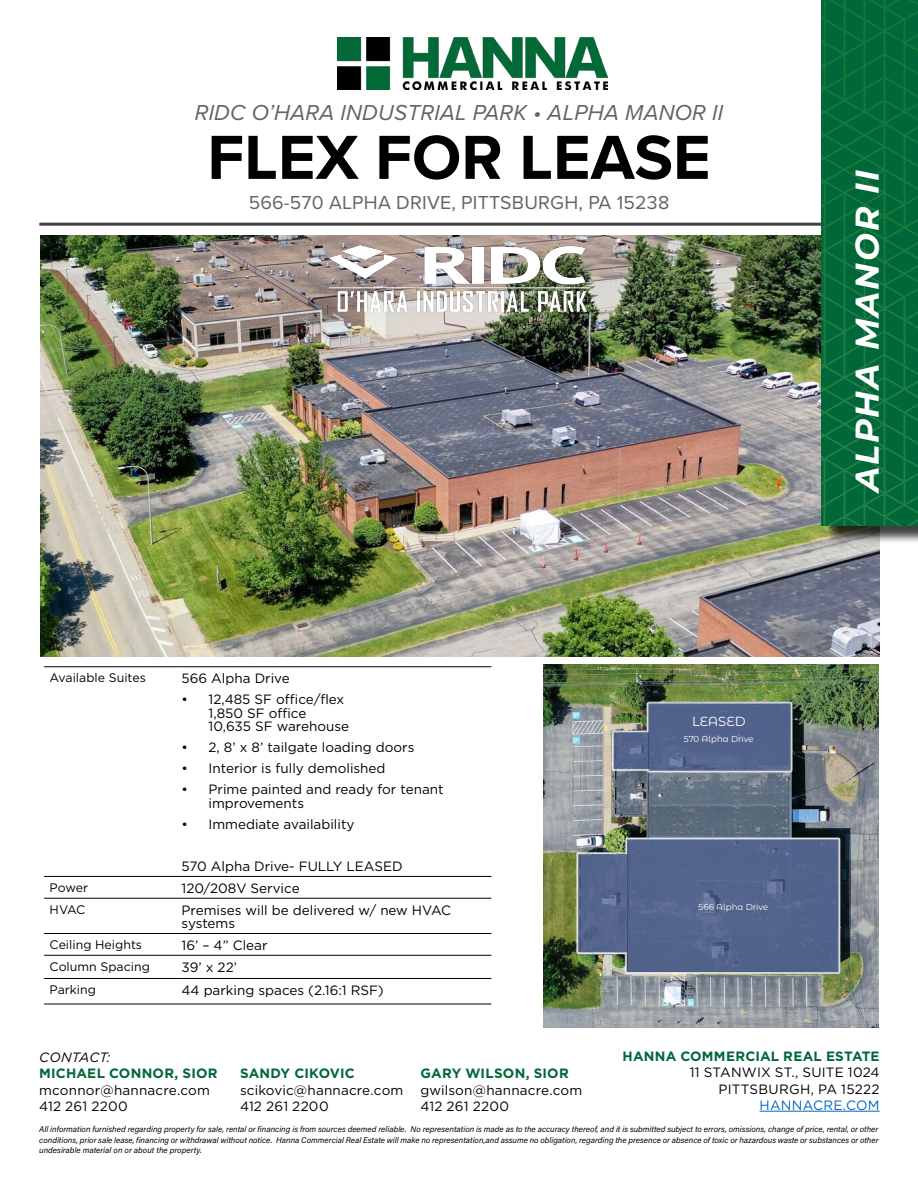
<style>
.page{position:relative;width:918px;height:1188px;background:#fff}
.page>*{position:absolute;margin:0;border:0;box-sizing:border-box;transform-origin:0 0}
.t1{font:700 64.5px "Proxima Nova";color:#000}
.t2{font:italic 700 33px "Montserrat";letter-spacing:.055em;color:#fff}
.t3{font:italic 22.5px "Proxima Nova";letter-spacing:.01em;color:#61646a}
.t4{font:19.5px "Proxima Nova";letter-spacing:.01em;color:#61646a}
.t5{font:13.5px/16.2px "Gotham";color:#000}
.t6{font:700 13.5px "Gotham";letter-spacing:.015em;color:#006838}
.t7{font:13.5px "Gotham";letter-spacing:.015em;color:#0563c1}
.t8{font:italic 13.5px "Gotham";letter-spacing:.015em;color:#000}
.t9{font:13.2px "Montserrat Alternates";color:#fff}
.t10{font:12.3px "Gotham";color:#000}
.t11{font:8.7px "Montserrat Alternates";color:#fff}
.t12{font:italic 8.25px/10.5px "Acumin Pro";color:#000;text-align:justify}
</style>
<div class="page">
<hr style="left:760px;top:1111px;width:120px;height:1px;background:#0563c1">
<hr style="left:39px;top:223px;width:840px;height:3px;background:#414042">
<img style="left:337px;top:37px;width:270px;height:53px">
<img style="left:40px;top:235px;width:840px;height:422px">
<img style="left:329px;top:246px;width:261px;height:69px">
<div style="left:824px;top:2px;width:94px;height:543px;background:#000;opacity:.75"></div>
<svg style="left:822px;top:0;width:96px;height:526px;background:#036a39"></svg>
<hr style="left:44px;top:666px;width:132px;height:1px;background:#000">
<hr style="left:176px;top:666px;width:315px;height:1px;background:#000">
<hr style="left:44px;top:876px;width:132px;height:1px;background:#000">
<hr style="left:176px;top:876px;width:315px;height:1px;background:#000">
<hr style="left:44px;top:898px;width:132px;height:1px;background:#000">
<hr style="left:176px;top:898px;width:315px;height:1px;background:#000">
<hr style="left:44px;top:933px;width:132px;height:1px;background:#000">
<hr style="left:176px;top:933px;width:315px;height:1px;background:#000">
<hr style="left:44px;top:955px;width:132px;height:1px;background:#000">
<hr style="left:176px;top:955px;width:315px;height:1px;background:#000">
<hr style="left:44px;top:978px;width:132px;height:1px;background:#000">
<hr style="left:176px;top:978px;width:315px;height:1px;background:#000">
<hr style="left:44px;top:1004px;width:132px;height:1px;background:#000">
<hr style="left:176px;top:1004px;width:315px;height:1px;background:#000">
<img style="left:543px;top:665px;width:336px;height:362px">
<h3 class="t3" style="left:195px;top:96px;width:530px">RIDC O’HARA INDUSTRIAL PARK • ALPHA MANOR II</h3>
<h1 class="t1" style="left:207px;top:109px;width:505px">FLEX FOR LEASE</h1>
<h3 class="t4" style="left:249px;top:188px;width:422px">566-570 ALPHA DRIVE, PITTSBURGH, PA 15238</h3>
<h3 class="t10" style="left:50px;top:670px;width:98px">Available Suites</h3>
<h3 class="t5" style="left:182px;top:670px;width:110px">566 Alpha Drive</h3>
<h3 class="t5" style="left:209px;top:692px;width:142px;line-height:13.5px;text-indent:-27px">• 12,485 SF office/flex<br>1,850 SF office<br>10,635 SF warehouse</h3>
<h3 class="t5" style="left:182px;top:739px;width:234px">• 2, 8’ x 8’ tailgate loading doors</h3>
<h3 class="t5" style="left:182px;top:760px;width:206px">• Interior is fully demolished</h3>
<h3 class="t5" style="left:209px;top:782px;width:237px;line-height:13.5px;text-indent:-27px">• Prime painted and ready for tenant improvements</h3>
<h3 class="t5" style="left:182px;top:816px;width:174px">• Immediate availability</h3>
<h3 class="t5" style="left:182px;top:858px;width:223px">570 Alpha Drive- FULLY LEASED</h3>
<h3 class="t10" style="left:50px;top:880px;width:40px">Power</h3>
<h3 class="t5" style="left:182px;top:880px;width:120px">120/208V Service</h3>
<h3 class="t10" style="left:50px;top:901px;width:37px">HVAC</h3>
<h3 class="t5" style="left:182px;top:903px;width:271px;line-height:13.5px">Premises will be delivered w/ new HVAC systems</h3>
<h3 class="t10" style="left:50px;top:937px;width:94px">Ceiling Heights</h3>
<h3 class="t5" style="left:182px;top:937px;width:88px">16’ – 4” Clear</h3>
<h3 class="t10" style="left:50px;top:958px;width:102px">Column Spacing</h3>
<h3 class="t5" style="left:182px;top:958px;width:57px">39’ x 22’</h3>
<h3 class="t10" style="left:50px;top:982px;width:48px">Parking</h3>
<h3 class="t5" style="left:182px;top:982px;width:204px">44 parking spaces (2.16:1 RSF)</h3>
<h3 class="t9" style="left:692px;top:712px;width:55px">LEASED</h3>
<p class="t11" style="left:684px;top:733px;width:71px">570 Alpha Drive</p>
<p class="t11" style="left:699px;top:901px;width:71px">566 Alpha Drive</p>
<h2 class="t2" style="left:843px;top:492px;width:324px;rotate:-90deg">ALPHA MANOR II</h2>
<h3 class="t6" style="left:623px;top:1048px;width:259px">HANNA COMMERCIAL REAL ESTATE</h3>
<h3 class="t5" style="left:690px;top:1064px;width:191px;text-align:right">11 STANWIX ST., SUITE 1024<br>PITTSBURGH, PA 15222</h3>
<h3 class="t7" style="left:760px;top:1096px;width:122px">HANNACRE.COM</h3>
<h3 class="t8" style="left:39px;top:1049px;width:72px">CONTACT:</h3>
<h3 class="t6" style="left:39px;top:1065px;width:180px">MICHAEL CONNOR, SIOR</h3>
<h3 class="t5" style="left:39px;top:1082px;width:172px">mconnor@hannacre.com<br>412 261 2200</h3>
<p class="t12" style="left:39px;top:1124px;width:841px">All information furnished regarding property for sale, rental or financing is from sources deemed reliable. No representation is made as to the accuracy thereof, and it is submitted subject to errors, omissions, change of price, rental, or other conditions, prior sale lease, financing or withdrawal without notice. Hanna Commercial Real Estate will make no representation,and assume no obligation, regarding the presence or absence of toxic or hazardous waste or substances or other undesirable material on or about the property.</p>
<h3 class="t6" style="left:240px;top:1065px;width:116px">SANDY CIKOVIC</h3>
<h3 class="t5" style="left:240px;top:1082px;width:165px">scikovic@hannacre.com<br>412 261 2200</h3>
<h3 class="t6" style="left:421px;top:1065px;width:150px">GARY WILSON, SIOR</h3>
<h3 class="t5" style="left:421px;top:1082px;width:163px">gwilson@hannacre.com<br>412 261 2200</h3>
</div>
